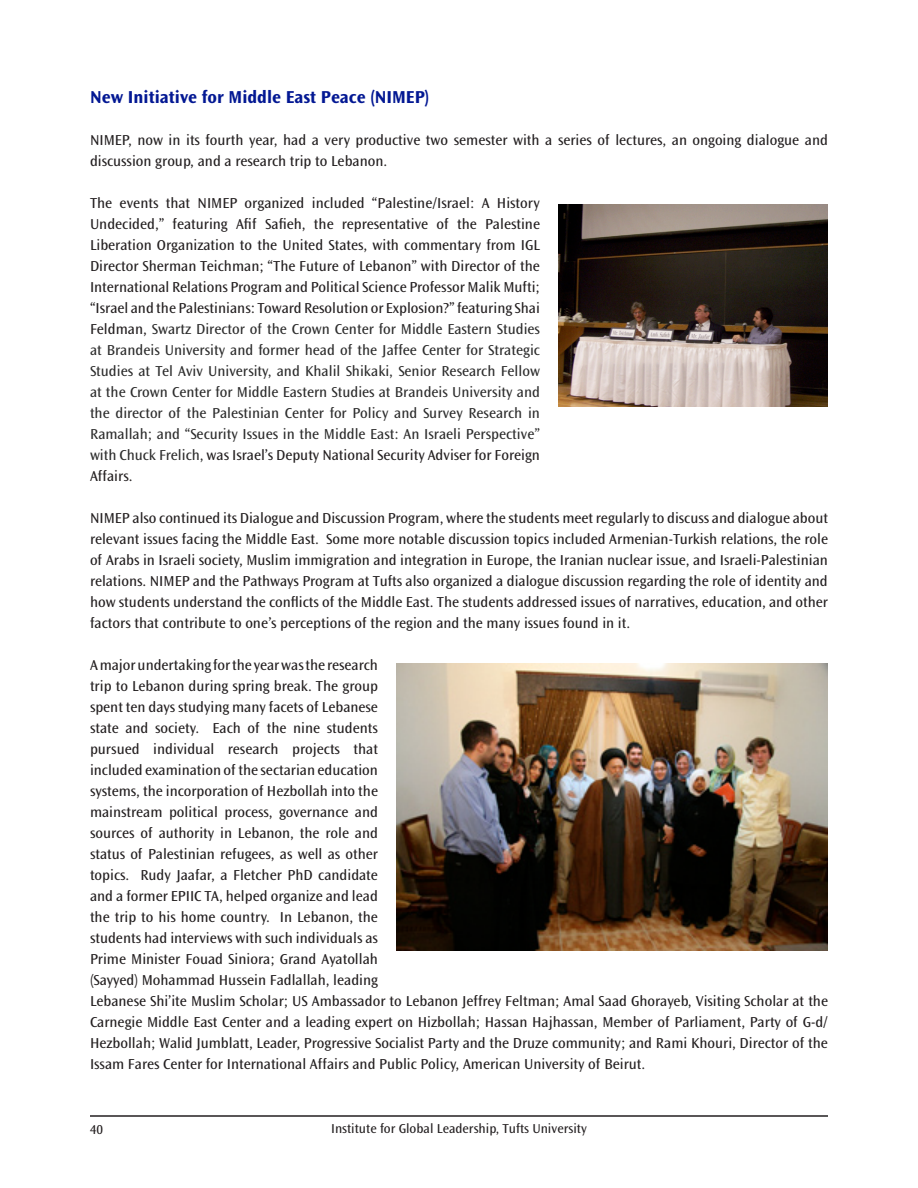
<style>
.page{position:relative;width:918px;height:1188px;background:#fff}
.page>*{position:absolute;margin:0;border:0;box-sizing:border-box;transform-origin:0 0}
.t1{font:700 18px "Ocean Sans Std";color:#031893}
.t2{font:15px/21px "Ocean Sans Std";color:#231f20}
.t3{font:13.5px "Ocean Sans Std";color:#231f20}
.s1{color:#2c2c2c}
</style>
<div class="page">
<hr style="left:90px;top:1115px;width:738px;height:2px;background:#231f20">
<img style="left:396px;top:663px;width:432px;height:288px">
<img style="left:558px;top:204px;width:270px;height:202px">
<p class="t1" style="left:90px;top:87px;width:341px">New Initiative for Middle East Peace (NIMEP)</p>
<p class="t2" style="left:90px;top:130px;width:740px">NIMEP, now in its fourth year, had a very productive two semester with a series of lectures, an ongoing dialogue and discussion group, and a research trip to Lebanon.</p>
<p class="t2" style="left:90px;top:193px;width:452px;text-align:justify">The events that NIMEP organized included “Palestine/Israel: A History Undecided,” featuring Afif Safieh, the representative of the Palestine Liberation Organization to the United States, with commentary from IGL Director Sherman Teichman; “The Future of Lebanon” with Director of the International Relations Program and Political Science Professor Malik Mufti; “Israel and the Palestinians: Toward Resolution or Explosion?” featuring Shai Feldman, <span class="s1">Swartz Director of the Crown Center for Middle Eastern Studies at Brandeis University and former head of the Jaffee Center for Strategic Studies at Tel Aviv University, and Khalil Shikaki, Senior Research Fellow at the Crown Center for Middle Eastern Studies at Brandeis University and the director of the Palestinian Center for Policy and Survey Research in Ramallah; and “Security Issues in the Middle East: An Israeli Perspective” with Chuck Frelich,</span> was Israel’s Deputy National Security Adviser for Foreign Affairs.</p>
<p class="t2" style="left:90px;top:508px;width:740px;text-align:justify">NIMEP also continued its Dialogue and Discussion Program, where the students meet regularly to discuss and dialogue about relevant issues facing the Middle East. Some more notable discussion topics included Armenian-Turkish relations, the role of Arabs in Israeli society, Muslim immigration and integration in Europe, the Iranian nuclear issue, and Israeli-Palestinian relations. NIMEP and the Pathways Program at Tufts also organized a dialogue discussion regarding the role of identity and how students understand the conflicts of the Middle East. The students addressed issues of narratives, education, and other factors that contribute to one’s perceptions of the region and the many issues found in it.</p>
<p class="t2" style="left:90px;top:655px;width:740px">A major undertaking for the year was the research<br>trip to Lebanon during spring break. The group<br>spent ten days studying many facets of Lebanese<br>state and society. Each of the nine students<br>pursued individual research projects that<br>included examination of the sectarian education<br>systems, the incorporation of Hezbollah into the<br>mainstream political process, governance and<br>sources of authority in Lebanon, the role and<br>status of Palestinian refugees, as well as other<br>topics. Rudy Jaafar, a Fletcher PhD candidate<br>and a former EPIIC TA, helped organize and lead<br>the trip to his home country. In Lebanon, the<br>students had interviews with such individuals as<br>Prime Minister Fouad Siniora; Grand Ayatollah<br>(Sayyed) Mohammad Hussein Fadlallah, leading<br>Lebanese Shi’ite Muslim Scholar; US Ambassador to Lebanon Jeffrey Feltman; Amal Saad Ghorayeb, Visiting Scholar at the Carnegie Middle East Center and a leading expert on Hizbollah; Hassan Hajhassan, Member of Parliament, Party of G-d/ Hezbollah; Walid Jumblatt, Leader, Progressive Socialist Party and the Druze community; and Rami Khouri, Director of the Issam Fares Center for International Affairs and Public Policy, American University of Beirut.</p>
<p class="t3" style="left:90px;top:1122px;width:15px">40</p>
<p class="t3" style="left:331px;top:1121px;width:257px">Institute for Global Leadership, Tufts University</p>
</div>
